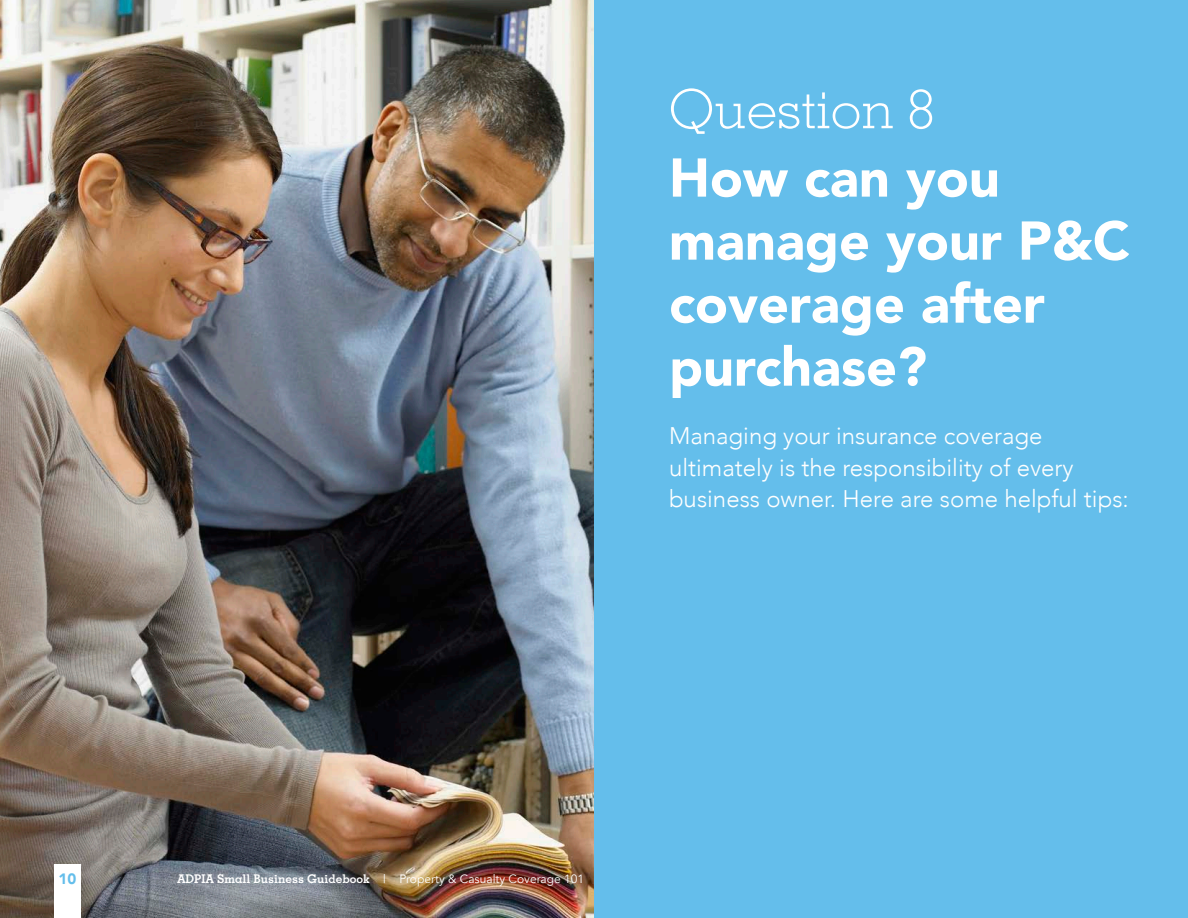
<style>
.page{position:relative;width:1188px;height:918px;background:#fff}
.page>*{position:absolute;margin:0;border:0;box-sizing:border-box;transform-origin:0 0}
.PART_PAGE_-_Title{font:900 54px/63px "Avenir";color:#fff}
.PART_PAGE_-_Number{font:300 54px "Memphis LT Std";color:#fff}
.SECTION_PAGE_-_Intro{font:300 24px/31.5px "Avenir";color:#fff}
.t1{font:900 15px "Avenir";color:#64beeb}
.t2{font:12px "Avenir";color:#fff}
.s1{font-family:"Memphis LT Std";font-weight:700}
</style>
<div class="page">
<div style="left:594px;top:0;width:594px;height:918px;background:#64beeb"></div>
<img style="left:0;top:0;width:594px;height:918px">
<div style="left:54px;top:864px;width:27px;height:54px;background:#fff"></div>
<p class="PART_PAGE_-_Number" style="left:669px;top:76px;width:267px">Question 8</p>
<p class="PART_PAGE_-_Title" style="left:669px;top:145px;width:462px">How can you manage your P&amp;C coverage after purchase?</p>
<p class="SECTION_PAGE_-_Intro" style="left:669px;top:420px;width:461px">Managing your insurance coverage ultimately is the responsibility of every business owner. Here are some helpful tips:</p>
<p class="t1" style="left:59px;top:866px;width:19px">10</p>
<p class="t2" style="left:177px;top:872px;width:409px"><span class="s1">ADPIA Small Business Guidebook</span> | Property &amp; Casualty Coverage 101</p>
</div>
